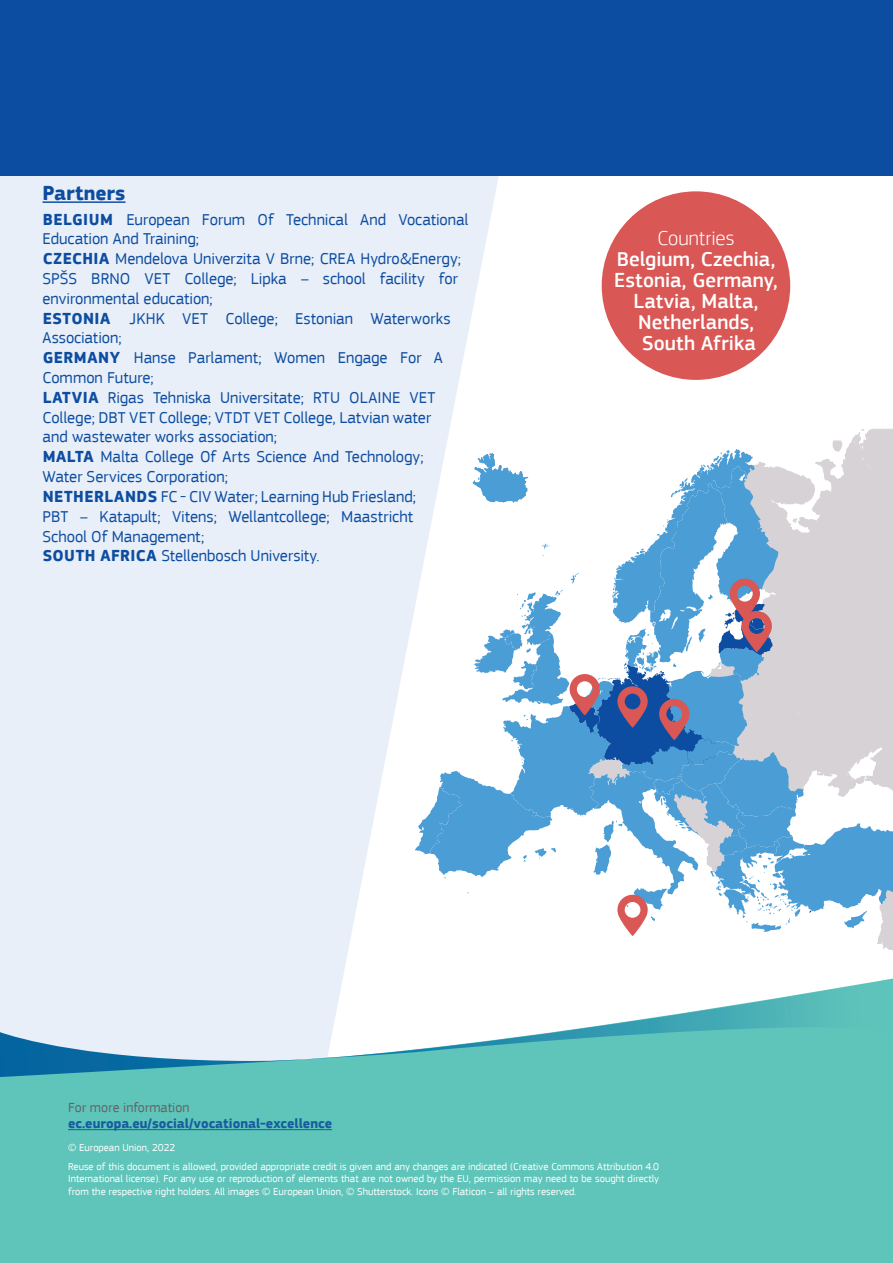
<style>
.page{position:relative;width:893px;height:1263px;background:#fff}
.page>*{position:absolute;margin:0;border:0;box-sizing:border-box;transform-origin:0 0}
.Body{font:500 21px/21px "EC Square Sans Pro";letter-spacing:.005em;color:#fff;text-align:center}
.Body-2{font:300 21px "EC Square Sans Pro";color:#fff}
.Text{font:700 21px "EC Square Sans Pro";letter-spacing:-.005em;color:#0d4da1}
.Text-2{font:16.5px/19.8px "EC Square Sans Pro";color:#0d4da1}
.t1{font:700 13.95px/16.6px "EC Square Sans Pro";color:#175d9e}
.Disclaimer{font:10.5px/12.6px "EC Square Sans Pro";color:#fff;text-align:justify}
.s1{font-weight:700}
.s2{font-weight:400;color:#636366}
</style>
<div class="page">
<div style="left:0;top:176px;width:499px;height:801px;background:#e9eff8"></div>
<div style="left:0;top:977px;width:893px;height:286px;background:#5fc5ba"></div>
<svg style="left:0;top:979px;width:893px;height:98px"></svg>
<div style="left:602px;top:191px;width:188px;height:189px;background:#d95755;border-radius:50%"></div>
<svg style="left:852px;top:429px;width:41px;height:11px"></svg>
<svg style="left:858px;top:429px;width:6px;height:5px"></svg>
<hr style="left:43px;top:201px;width:83px;height:2px;background:#0d4da1">
<svg style="left:415px;top:440px;width:478px;height:510px"></svg>
<hr style="left:68px;top:1129px;width:264px;height:1px;background:#175d9e">
<div style="left:0;top:0;width:893px;height:176px;background:#0d4da1"></div>
<p class="Text" style="left:43px;top:181px;width:84px">Partners</p>
<p class="Text-2" style="left:43px;top:209px;width:427px"><span class="s1">BELGIUM</span> European Forum Of Technical And Vocational<br>Education And Training;</p>
<p class="Text-2" style="left:43px;top:249px;width:420px"><span class="s1">CZECHIA</span> Mendelova Univerzita V Brne; CREA Hydro&amp;Energy;<br>SPŠS BRNO VET College; Lipka – school facility for environmental education;</p>
<p class="Text-2" style="left:43px;top:308px;width:410px"><span class="s1">ESTONIA</span> JKHK VET College; Estonian Waterworks<br>Association;</p>
<p class="Text-2" style="left:43px;top:348px;width:402px"><span class="s1">GERMANY</span> Hanse Parlament; Women Engage For A<br>Common Future;</p>
<p class="Text-2" style="left:43px;top:388px;width:395px"><span class="s1">LATVIA</span> Rigas Tehniska Universitate; RTU OLAINE VET<br>College; DBT VET College; VTDT VET College, Latvian water and wastewater works association;</p>
<p class="Text-2" style="left:43px;top:447px;width:383px"><span class="s1">MALTA</span> Malta College Of Arts Science And Technology;<br>Water Services Corporation;</p>
<p class="Text-2" style="left:43px;top:487px;width:375px"><span class="s1">NETHERLANDS</span> FC - CIV Water; Learning Hub Friesland;<br>PBT – Katapult; Vitens; Wellantcollege; Maastricht<br>School Of Management;</p>
<p class="Text-2" style="left:43px;top:546px;width:278px"><span class="s1">SOUTH AFRICA</span> Stellenbosch University.</p>
<p class="Body-2" style="left:657px;top:225px;width:78px">Countries</p>
<p class="Body" style="left:614px;top:249px;width:165px">Belgium, Czechia,<br>Estonia, Germany,<br>Latvia, Malta,<br>Netherlands,<br>South Afrika</p>
<p class="t1" style="left:68px;top:1099px;width:266px"><span class="s2">For more information </span>ec.europa.eu/social/vocational-excellence</p>
<p class="Disclaimer" style="left:68px;top:1141px;width:109px">© European Union, 2022</p>
<p class="Disclaimer" style="left:68px;top:1160px;width:593px">Reuse of this document is allowed, provided appropriate credit is given and any changes are indicated (Creative Commons Attribution 4.0<br>International license). For any use or reproduction of elements that are not owned by the EU, permission may need to be sought directly from the respective right holders. All images © European Union, © Shutterstock. Icons © Flaticon – all rights reserved.</p>
</div>
